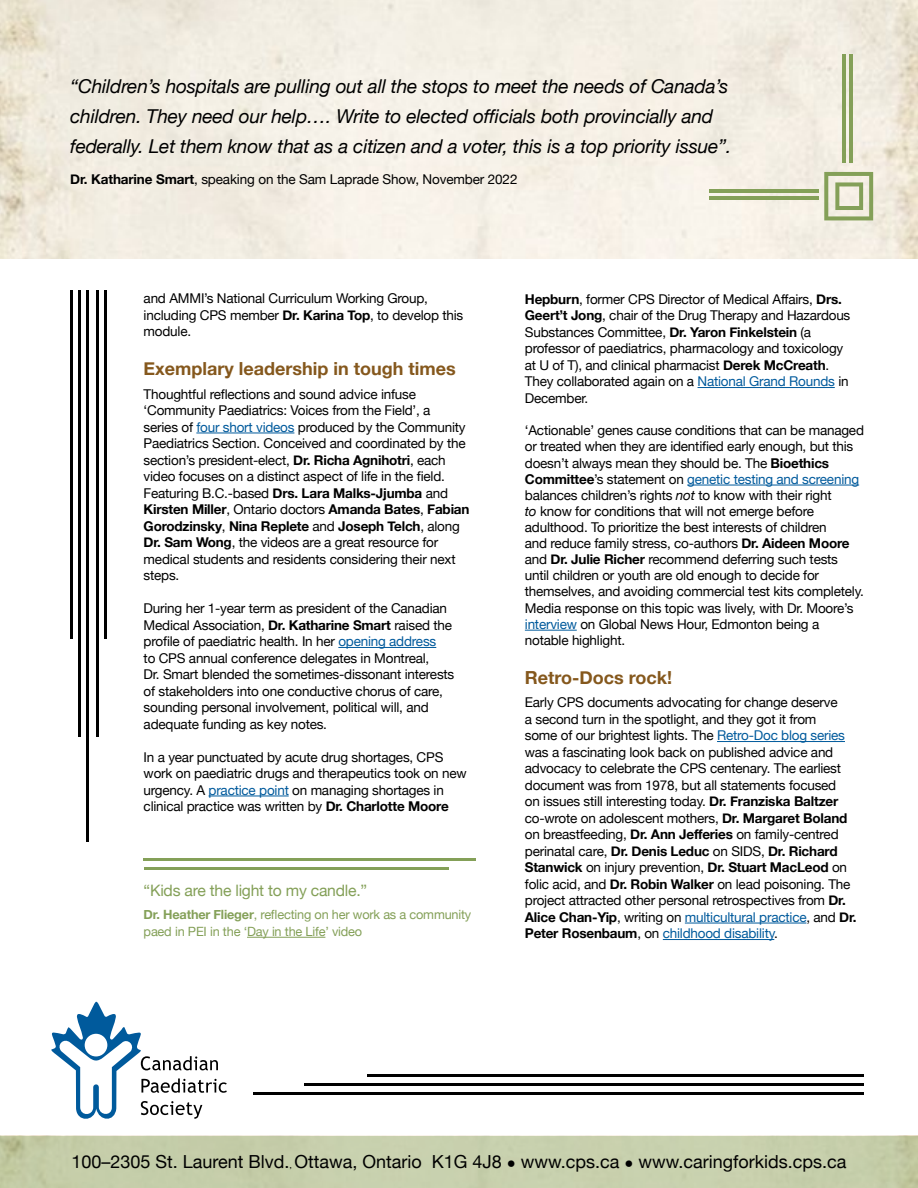
<style>
.page{position:relative;width:918px;height:1188px;background:#fff}
.page>*{position:absolute;margin:0;border:0;box-sizing:border-box;transform-origin:0 0}
.t1{font:italic 19.2px/30px "Helvetica Neue";letter-spacing:-.01em;color:#000}
.t2{font:18px "Helvetica Neue";color:#000}
.t3{font:700 18px "Helvetica Neue";color:#85581d}
.t4{font:15.75px "Helvetica Neue";letter-spacing:-.015em;color:#84a058}
.t5{font:13.5px/16.5px "Helvetica Neue";letter-spacing:-.015em;color:#000}
.t6{font:12.75px/16.5px "Helvetica Neue";letter-spacing:-.015em;color:#84a058}
.s1{font-weight:700}
.s2{color:#005a9c}
.s3{font-style:italic}
.s4{font-size:9px}
</style>
<div class="page">
<div style="left:0;top:1136px;width:918px;height:52px;background:#c7cfac"></div>
<hr style="left:196px;top:433px;width:98px;height:1px;background:#005a9c">
<hr style="left:338px;top:647px;width:98px;height:1px;background:#005a9c">
<hr style="left:209px;top:796px;width:80px;height:1px;background:#005a9c">
<hr style="left:698px;top:387px;width:137px;height:1px;background:#005a9c">
<hr style="left:687px;top:485px;width:172px;height:1px;background:#005a9c">
<hr style="left:525px;top:630px;width:52px;height:1px;background:#005a9c">
<hr style="left:717px;top:741px;width:128px;height:1px;background:#005a9c">
<hr style="left:685px;top:923px;width:121px;height:1px;background:#005a9c">
<hr style="left:663px;top:939px;width:111px;height:1px;background:#005a9c">
<img style="left:0;top:0;width:918px;height:258px">
<svg style="left:824px;top:172px;width:49px;height:48px;background:#c1cba4"></svg>
<hr style="left:850px;top:54px;width:3px;height:109px;background:#84a058">
<hr style="left:843px;top:54px;width:3px;height:109px;background:#84a058">
<hr style="left:710px;top:190px;width:109px;height:3px;background:#84a058">
<hr style="left:710px;top:197px;width:109px;height:3px;background:#84a058">
<hr style="left:70px;top:291px;width:3px;height:348px;background:#000">
<hr style="left:104px;top:291px;width:3px;height:348px;background:#000">
<hr style="left:78px;top:291px;width:3px;height:446px;background:#000">
<hr style="left:86px;top:291px;width:3px;height:551px;background:#000">
<hr style="left:96px;top:291px;width:3px;height:446px;background:#000">
<hr style="left:254px;top:1092px;width:610px;height:2px;background:#000">
<hr style="left:367px;top:1075px;width:497px;height:2px;background:#000">
<hr style="left:305px;top:1083px;width:559px;height:3px;background:#000">
<svg style="left:51px;top:1001px;width:176px;height:118px"></svg>
<div style="left:85px;top:1034px;width:22px;height:22px;background:#fff;border-radius:50%"></div>
<hr style="left:247px;top:937px;width:78px;height:1px;background:#84a058">
<hr style="left:144px;top:858px;width:332px;height:3px;background:#84a058">
<hr style="left:144px;top:867px;width:305px;height:3px;background:#84a058">
<p class="t1" style="left:70px;top:70px;width:663px">“Children’s hospitals are pulling out all the stops to meet the needs of Canada’s children. They need our help…. Write to elected officials both provincially and federally. Let them know that as a citizen and a voter, this is a top priority issue”.</p>
<p class="t5" style="left:70px;top:170px;width:449px"><span class="s1">Dr. Katharine Smart</span>, speaking on the Sam Laprade Show, November 2022</p>
<p class="t5" style="left:144px;top:289px;width:321px">and AMMI’s National Curriculum Working Group, including CPS member <span class="s1">Dr. Karina Top</span>, to develop this module.</p>
<h2 class="t3" style="left:144px;top:358px;width:314px">Exemplary leadership in tough times</h2>
<p class="t5" style="left:144px;top:385px;width:327px">Thoughtful reflections and sound advice infuse ‘Community Paediatrics: Voices from the Field’, a<br>series of <span class="s2">four short videos</span> produced by the Community Paediatrics Section. Conceived and coordinated by the section’s president-elect, <span class="s1">Dr. Richa Agnihotri</span>, each video focuses on a distinct aspect of life in the field.<br>Featuring B.C.-based <span class="s1">Drs. Lara Malks-Jjumba</span> and <span class="s1">Kirsten Miller</span>, Ontario doctors <span class="s1">Amanda Bates</span>, <span class="s1">Fabian Gorodzinsky</span>, <span class="s1">Nina Replete</span> and <span class="s1">Joseph Telch</span>, along <span class="s1">Dr. Sam Wong</span>, the videos are a great resource for medical students and residents considering their next steps.</p>
<p class="t5" style="left:144px;top:599px;width:312px">During her 1-year term as president of the Canadian Medical Association, <span class="s1">Dr. Katharine Smart</span> raised the profile of paediatric health. In her <span class="s2">opening address<br></span>to CPS annual conference delegates in Montreal,<br>Dr. Smart blended the sometimes-dissonant interests of stakeholders into one conductive chorus of care, sounding personal involvement, political will, and adequate funding as key notes.</p>
<p class="t5" style="left:144px;top:748px;width:325px">In a year punctuated by acute drug shortages, CPS work on paediatric drugs and therapeutics took on new urgency. A <span class="s2">practice point</span> on managing shortages in clinical practice was written by <span class="s1">Dr. Charlotte Moore</span></p>
<p class="t4" style="left:144px;top:877px;width:225px">“Kids are the light to my candle.”</p>
<p class="t6" style="left:144px;top:906px;width:329px"><span class="s1">Dr. Heather Flieger</span>, reflecting on her work as a community paed in PEI in the ‘Day in the Life’ video</p>
<p class="t5" style="left:525px;top:290px;width:327px"><span class="s1">Hepburn</span>, former CPS Director of Medical Affairs, <span class="s1">Drs.<br>Geert’t Jong</span>, chair of the Drug Therapy and Hazardous Substances Committee, <span class="s1">Dr. Yaron Finkelstein</span> (a professor of paediatrics, pharmacology and toxicology at U of T), and clinical pharmacist <span class="s1">Derek McCreath</span>.<br>They collaborated again on a <span class="s2">National Grand Rounds</span> in December.</p>
<p class="t5" style="left:525px;top:422px;width:341px;line-height:16px">‘Actionable’ genes cause conditions that can be managed or treated when they are identified early enough, but this doesn’t always mean they should be. The <span class="s1">Bioethics Committee</span>’s statement on <span class="s2">genetic testing and screening </span>balances children’s rights <span class="s3">not</span> to know with their right<br><span class="s3">to</span> know for conditions that will not emerge before adulthood. To prioritize the best interests of children<br>and reduce family stress, co-authors <span class="s1">Dr. Aideen Moore </span>and <span class="s1">Dr. Julie Richer</span> recommend deferring such tests until children or youth are old enough to decide for themselves, and avoiding commercial test kits completely.<br>Media response on this topic was lively, with Dr. Moore’s <span class="s2">interview</span> on Global News Hour, Edmonton being a notable highlight.</p>
<h2 class="t3" style="left:525px;top:666px;width:149px">Retro-Docs rock!</h2>
<p class="t5" style="left:525px;top:693px;width:333px">Early CPS documents advocating for change deserve<br>a second turn in the spotlight, and they got it from<br>some of our brightest lights. The <span class="s2">Retro-Doc blog series </span>was a fascinating look back on published advice and advocacy to celebrate the CPS centenary. The earliest document was from 1978, but all statements focused<br>on issues still interesting today. <span class="s1">Dr. Franziska Baltzer </span>co-wrote on adolescent mothers, <span class="s1">Dr. Margaret Boland </span>on breastfeeding, <span class="s1">Dr. Ann Jefferies</span> on family-centred perinatal care, <span class="s1">Dr. Denis Leduc</span> on SIDS, <span class="s1">Dr. Richard Stanwick</span> on injury prevention, <span class="s1">Dr. Stuart MacLeod</span> on folic acid, and <span class="s1">Dr. Robin Walker</span> on lead poisoning. The project attracted other personal retrospectives from <span class="s1">Dr.<br>Alice Chan-Yip</span>, writing on <span class="s2">multicultural practice</span>, and <span class="s1">Dr.<br>Peter Rosenbaum</span>, on <span class="s2">childhood disability</span>.</p>
<h2 class="t2" style="left:71px;top:1147px;width:777px">100–2305 St. Laurent Blvd.<span class="s4">,</span> Ottawa, Ontario K1G 4J8 • www.cps.ca • www.caringforkids.cps.ca</h2>
</div>
